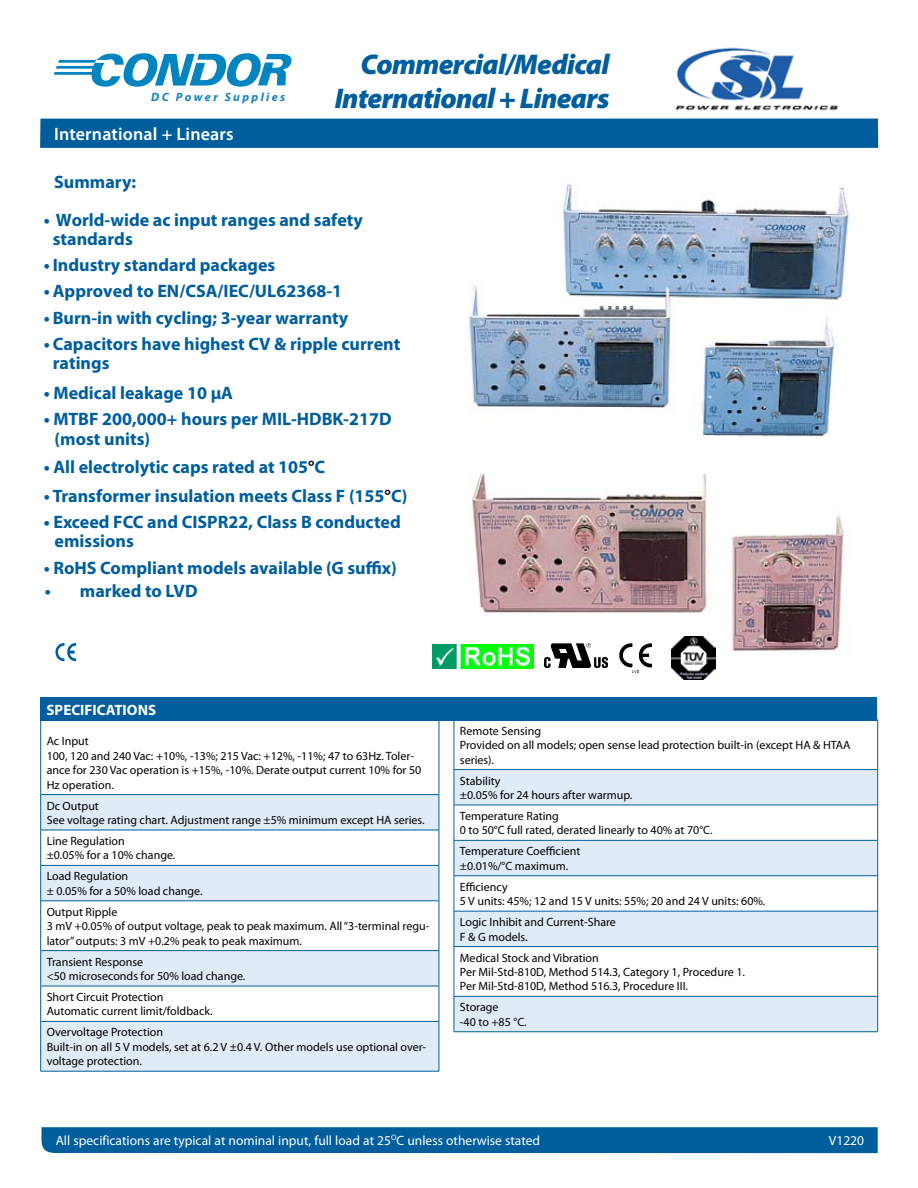
<style>
.page{position:relative;width:918px;height:1188px;background:#fff}
.page>*{position:absolute;margin:0;border:0;box-sizing:border-box;transform-origin:0 0}
.t1{font:italic 900 28.5px/34.2px "Myriad Pro";letter-spacing:-.025em;color:#005e9d;text-align:right}
.t2{font:700 18px/18.6px "Myriad Pro";color:#005e9d}
.t3{font:600 18px "Myriad Pro";letter-spacing:.01em;color:#fff}
.t4{font:700 15px "Myriad Pro";color:#fff}
.t5{font:13.5px "Myriad Pro";color:#fff}
.t6{font:12px/14.4px "Myriad Pro";color:#000}
.t7{font:italic 700 12px "Myriad Pro";letter-spacing:.2em;color:#1481bd}
.s1{color:#000}
</style>
<div class="page">
<img style="left:675px;top:47px;width:164px;height:64px">
<svg style="left:455px;top:770px;width:422px;height:261px;fill:#e0ebf8"></svg>
<hr style="left:454px;top:720px;width:1px;height:49px;background:#005e9d">
<hr style="left:877px;top:720px;width:1px;height:49px;background:#005e9d">
<hr style="left:454px;top:769px;width:424px;height:1px;background:#005e9d">
<hr style="left:454px;top:770px;width:1px;height:35px;background:#005e9d">
<hr style="left:877px;top:770px;width:1px;height:35px;background:#005e9d">
<hr style="left:454px;top:805px;width:424px;height:1px;background:#005e9d">
<hr style="left:454px;top:805px;width:1px;height:35px;background:#005e9d">
<hr style="left:877px;top:805px;width:1px;height:35px;background:#005e9d">
<hr style="left:454px;top:840px;width:424px;height:1px;background:#005e9d">
<hr style="left:454px;top:841px;width:1px;height:35px;background:#005e9d">
<hr style="left:877px;top:841px;width:1px;height:35px;background:#005e9d">
<hr style="left:454px;top:875px;width:424px;height:1px;background:#005e9d">
<hr style="left:454px;top:876px;width:1px;height:35px;background:#005e9d">
<hr style="left:877px;top:876px;width:1px;height:35px;background:#005e9d">
<hr style="left:454px;top:911px;width:424px;height:1px;background:#005e9d">
<hr style="left:454px;top:911px;width:1px;height:35px;background:#005e9d">
<hr style="left:877px;top:911px;width:1px;height:35px;background:#005e9d">
<hr style="left:454px;top:946px;width:424px;height:1px;background:#005e9d">
<hr style="left:454px;top:947px;width:1px;height:49px;background:#005e9d">
<hr style="left:877px;top:947px;width:1px;height:49px;background:#005e9d">
<hr style="left:454px;top:996px;width:424px;height:1px;background:#005e9d">
<hr style="left:454px;top:997px;width:1px;height:35px;background:#005e9d">
<hr style="left:877px;top:997px;width:1px;height:35px;background:#005e9d">
<hr style="left:454px;top:1031px;width:424px;height:1px;background:#005e9d">
<svg style="left:41px;top:795px;width:398px;height:276px;fill:#e0ebf8"></svg>
<hr style="left:40px;top:717px;width:1px;height:77px;background:#005e9d">
<hr style="left:439px;top:717px;width:1px;height:77px;background:#005e9d">
<hr style="left:40px;top:794px;width:399px;height:1px;background:#005e9d">
<hr style="left:40px;top:795px;width:1px;height:35px;background:#005e9d">
<hr style="left:439px;top:795px;width:1px;height:35px;background:#005e9d">
<hr style="left:40px;top:830px;width:399px;height:1px;background:#005e9d">
<hr style="left:40px;top:830px;width:1px;height:35px;background:#005e9d">
<hr style="left:439px;top:830px;width:1px;height:35px;background:#005e9d">
<hr style="left:40px;top:865px;width:399px;height:1px;background:#005e9d">
<hr style="left:40px;top:866px;width:1px;height:35px;background:#005e9d">
<hr style="left:439px;top:866px;width:1px;height:35px;background:#005e9d">
<hr style="left:40px;top:901px;width:399px;height:1px;background:#005e9d">
<hr style="left:40px;top:901px;width:1px;height:49px;background:#005e9d">
<hr style="left:439px;top:901px;width:1px;height:49px;background:#005e9d">
<hr style="left:40px;top:950px;width:399px;height:1px;background:#005e9d">
<hr style="left:40px;top:951px;width:1px;height:35px;background:#005e9d">
<hr style="left:439px;top:951px;width:1px;height:35px;background:#005e9d">
<hr style="left:40px;top:986px;width:399px;height:1px;background:#005e9d">
<hr style="left:40px;top:986px;width:1px;height:35px;background:#005e9d">
<hr style="left:439px;top:986px;width:1px;height:35px;background:#005e9d">
<hr style="left:40px;top:1021px;width:399px;height:1px;background:#005e9d">
<hr style="left:40px;top:1022px;width:1px;height:49px;background:#005e9d">
<hr style="left:439px;top:1022px;width:1px;height:49px;background:#005e9d">
<hr style="left:40px;top:1071px;width:399px;height:1px;background:#005e9d">
<div style="left:41px;top:1127px;width:837px;height:26px;background:#005e9d"></div>
<div style="left:40px;top:119px;width:838px;height:29px;background:#005e9d"></div>
<svg style="left:54px;top:53px;width:237px;height:34px"></svg>
<div style="left:40px;top:697px;width:838px;height:24px;background:#005e9d"></div>
<img style="left:55px;top:643px;width:22px;height:19px">
<img style="left:468px;top:183px;width:382px;height:254px">
<img style="left:453px;top:474px;width:391px;height:195px">
<img style="left:672px;top:636px;width:43px;height:44px">
<img style="left:619px;top:643px;width:33px;height:30px">
<img style="left:545px;top:643px;width:63px;height:24px">
<img style="left:432px;top:644px;width:102px;height:24px">
<p class="t7" style="left:151px;top:90px;width:135px">DC Power Supplies</p>
<h2 class="t3" style="left:54px;top:122px;width:181px">International + Linears</h2>
<h2 class="t2" style="left:54px;top:172px;width:84px">Summary:</h2>
<h1 class="t1" style="left:335px;top:46px;width:276px">Commercial/Medical<br>International + Linears</h1>
<h2 class="t2" style="left:53px;top:210px;width:312px;text-indent:-9px">• World-wide ac input ranges and safety standards</h2>
<h2 class="t2" style="left:44px;top:255px;width:233px">• Industry standard packages</h2>
<h2 class="t2" style="left:44px;top:281px;width:300px">• Approved to EN/CSA/IEC/UL62368-1</h2>
<h2 class="t2" style="left:44px;top:308px;width:306px">• Burn-in with cycling; 3-year warranty</h2>
<h2 class="t2" style="left:53px;top:334px;width:349px;text-indent:-9px">• Capacitors have highest CV &amp; ripple current ratings</h2>
<h2 class="t2" style="left:44px;top:383px;width:191px">• Medical leakage 10 μA</h2>
<h2 class="t2" style="left:55px;top:409px;width:338px;line-height:19.5px;text-indent:-11px">• MTBF 200,000+ hours per MIL-HDBK-217D (most units)</h2>
<h2 class="t2" style="left:44px;top:457px;width:283px">• All electrolytic caps rated at 105<span class="s1">°</span>C</h2>
<h2 class="t2" style="left:44px;top:486px;width:365px">• Transformer insulation meets Class F (155<span class="s1">°</span>C)</h2>
<h2 class="t2" style="left:55px;top:511px;width:348px;line-height:19.5px;text-indent:-11px">• Exceed FCC and CISPR22, Class B conducted emissions</h2>
<h2 class="t2" style="left:44px;top:558px;width:355px">• RoHS Compliant models available (G suffix)</h2>
<h2 class="t2" style="left:45px;top:581px;width:154px">• marked to LVD</h2>
<p class="t4" style="left:47px;top:700px;width:111px">SPECIFICATIONS</p>
<p class="t6" style="left:47px;top:734px;width:376px">Ac Input<br>100, 120 and 240 Vac: +10%, -13%; 215 Vac: +12%, -11%; 47 to 63Hz. Toler&shy;ance for 230 Vac operation is +15%, -10%. Derate output current 10% for 50<br>Hz operation.</p>
<p class="t6" style="left:47px;top:798px;width:380px">Dc Output<br>See voltage rating chart. Adjustment range ±5% minimum except HA series.</p>
<p class="t6" style="left:47px;top:834px;width:130px">Line Regulation<br>±0.05% for a 10% change.</p>
<p class="t6" style="left:47px;top:869px;width:157px">Load Regulation<br>± 0.05% for a 50% load change.</p>
<p class="t6" style="left:47px;top:904px;width:384px">Output Ripple<br>3 mV +0.05% of output voltage, peak to peak maximum. All “3-terminal regu&shy;lator” outputs: 3 mV +0.2% peak to peak maximum.</p>
<p class="t6" style="left:47px;top:954px;width:200px">Transient Response<br>&lt;50 microseconds for 50% load change.</p>
<p class="t6" style="left:47px;top:990px;width:167px">Short Circuit Protection<br>Automatic current limit/foldback.</p>
<p class="t6" style="left:47px;top:1025px;width:381px">Overvoltage Protection<br>Built-in on all 5 V models, set at 6.2 V ±0.4 V. Other models use optional over&shy;voltage protection.</p>
<p class="t6" style="left:460px;top:723px;width:392px">Remote Sensing<br>Provided on all models; open sense lead protection built-in (except HA &amp; HTAA series).</p>
<p class="t6" style="left:460px;top:773px;width:174px">Stability<br>±0.05% for 24 hours after warmup.</p>
<p class="t6" style="left:460px;top:809px;width:254px">Temperature Rating<br>0 to 50°C full rated, derated linearly to 40% at 70°C.</p>
<p class="t6" style="left:460px;top:844px;width:122px">Temperature Coefficient ±0.01%/°C maximum.</p>
<p class="t6" style="left:460px;top:879px;width:307px">Efficiency<br>5 V units: 45%; 12 and 15 V units: 55%; 20 and 24 V units: 60%.</p>
<p class="t6" style="left:460px;top:915px;width:158px">Logic Inhibit and Current-Share<br>F &amp; G models.</p>
<p class="t6" style="left:460px;top:950px;width:287px">Medical Stock and Vibration<br>Per Mil-Std-810D, Method 514.3, Category 1, Procedure 1.<br>Per Mil-Std-810D, Method 516.3, Procedure III.</p>
<p class="t6" style="left:460px;top:1000px;width:68px">Storage<br>-40 to +85 °C.</p>
<p class="t5" style="left:56px;top:1132px;width:486px">All specifications are typical at nominal input, full load at 25<sup>O</sup>C unless otherwise stated</p>
<p class="t5" style="left:829px;top:1132px;width:37px">V1220</p>
</div>
